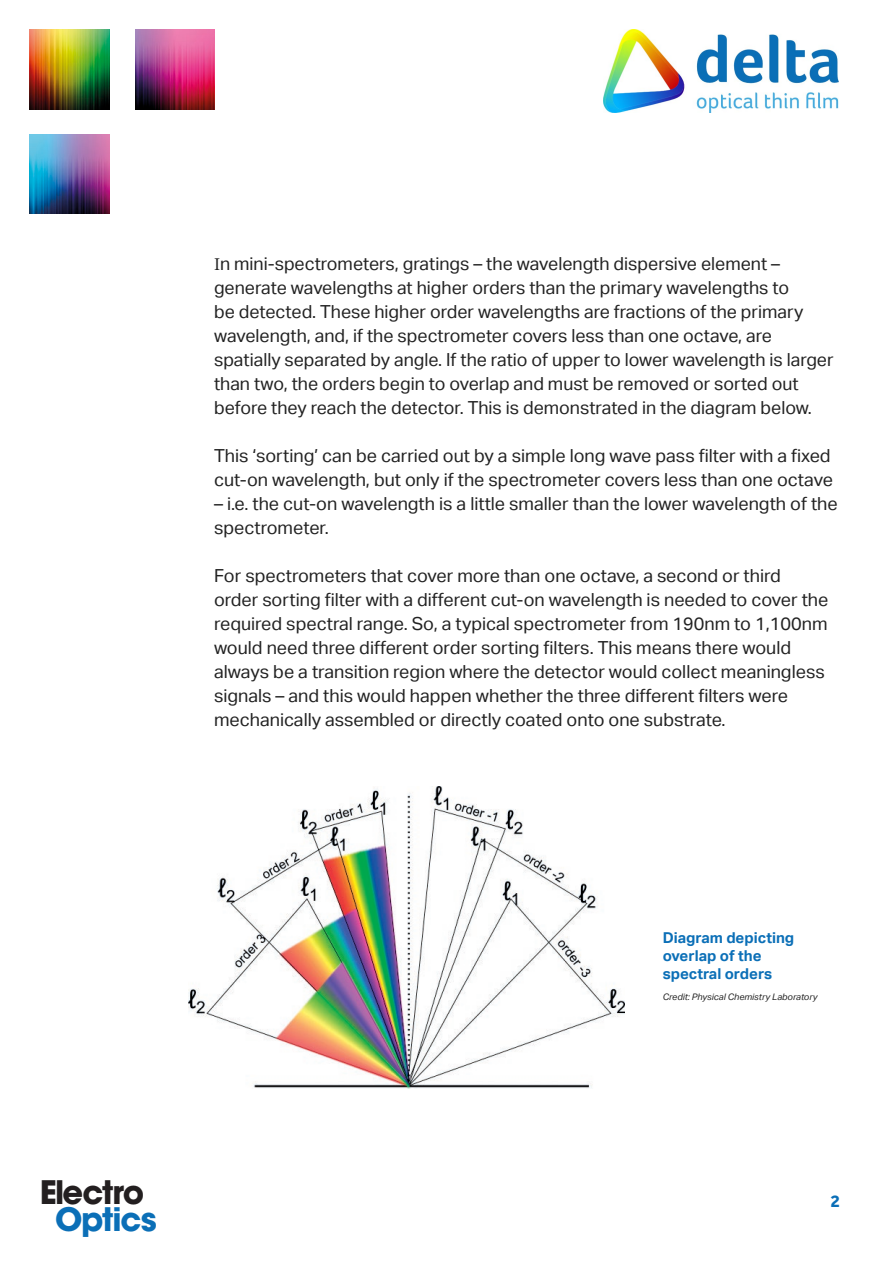
<style>
.page{position:relative;width:893px;height:1263px;background:#fff}
.page>*{position:absolute;margin:0;border:0;box-sizing:border-box;transform-origin:0 0}
.t1{font:700 32.1px "ITC Avant Garde Std";letter-spacing:-.04em;color:#231f20}
.t2{font:700 32.1px "ITC Avant Garde Std";letter-spacing:-.04em;color:#0b6fb7}
.t3{font:18px/24px "Aktiv Grotesk";color:#222}
.t4{font:700 18px "Effra";color:#0b6fb7}
.t5{font:700 15px/18px "Aktiv Grotesk";color:#0b6fb7}
.t6{font:italic 9px "Aktiv Grotesk";color:#222}
.s1{font-family:"Minion Pro"}
</style>
<div class="page">
<img style="left:604px;top:30px;width:235px;height:83px">
<img style="left:30px;top:30px;width:79px;height:79px">
<img style="left:30px;top:134px;width:79px;height:80px">
<img style="left:136px;top:30px;width:78px;height:79px">
<img style="left:189px;top:787px;width:435px;height:301px">
<p class="t3" style="left:214px;top:252px;width:621px"><span class="s1">I</span>n mini-spectrometers, gratings – the wavelength dispersive element – generate wavelengths at higher orders than the primary wavelengths to<br>be detected. These higher order wavelengths are fractions of the primary wavelength, and, if the spectrometer covers less than one octave, are spatially separated by angle. If the ratio of upper to lower wavelength is larger than two, the orders begin to overlap and must be removed or sorted out before they reach the detector. This is demonstrated in the diagram below.</p>
<p class="t3" style="left:214px;top:444px;width:620px">This ‘sorting’ can be carried out by a simple long wave pass filter with a fixed cut-on wavelength, but only if the spectrometer covers less than one octave</p>
<p class="t3" style="left:214px;top:492px;width:625px">– i.e. the cut-on wavelength is a little smaller than the lower wavelength of the spectrometer.</p>
<p class="t3" style="left:214px;top:564px;width:616px">For spectrometers that cover more than one octave, a second or third order sorting filter with a different cut-on wavelength is needed to cover the required spectral range. So, a typical spectrometer from 190nm to 1,100nm would need three different order sorting filters. This means there would always be a transition region where the detector would collect meaningless signals – and this would happen whether the three different filters were mechanically assembled or directly coated onto one substrate.</p>
<p class="t1" style="left:40px;top:1171px;width:106px">Electro</p>
<p class="t2" style="left:55px;top:1198px;width:103px">Optics</p>
<p class="t5" style="left:663px;top:929px;width:133px">Diagram depicting overlap of the spectral orders</p>
<p class="t6" style="left:663px;top:992px;width:156px">Credit: Physical Chemistry Laboratory</p>
<p class="t4" style="left:831px;top:1190px;width:11px">2</p>
</div>
